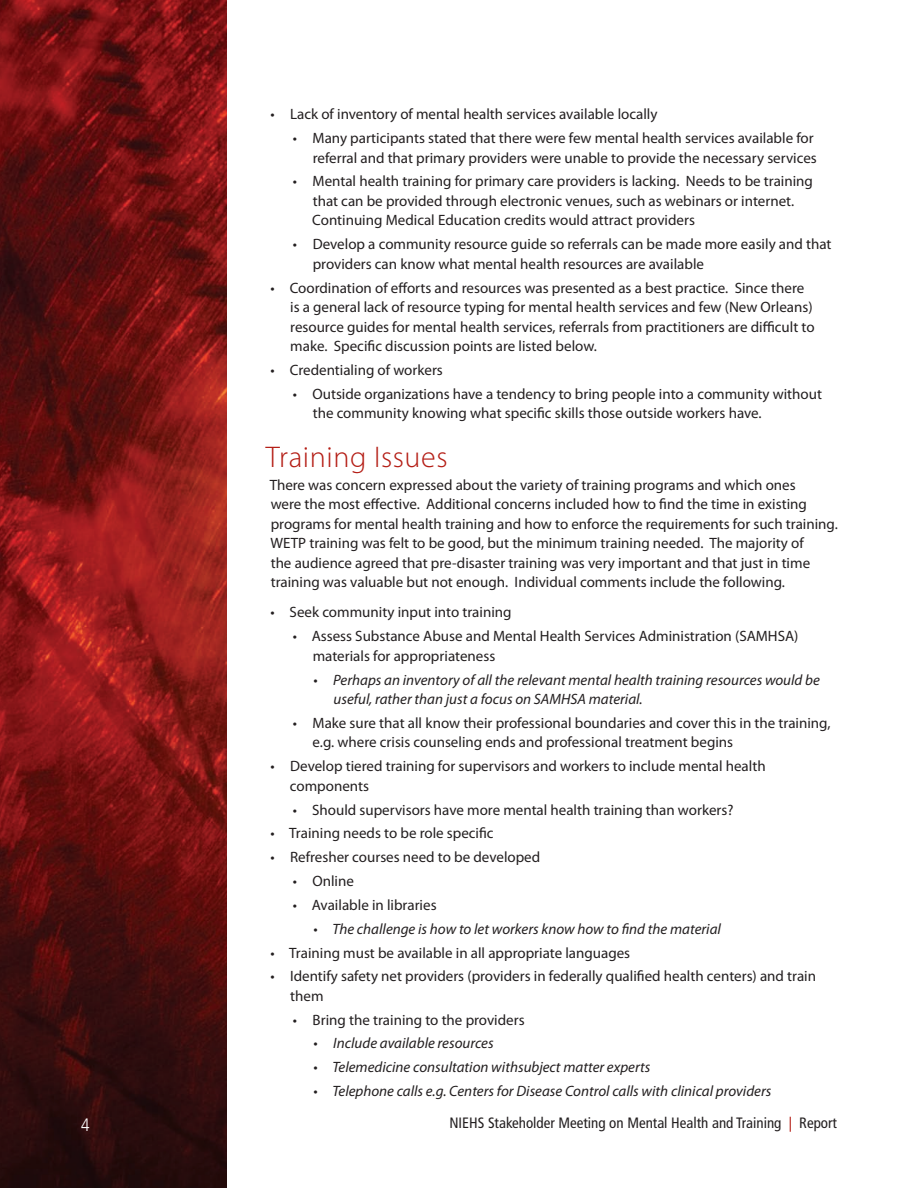
<style>
.page{position:relative;width:918px;height:1188px;background:#fff}
.page>*{position:absolute;margin:0;border:0;box-sizing:border-box;transform-origin:0 0}
.Main_Head{font:300 30px "Myriad Pro";letter-spacing:.02em;color:#b41d15}
.t1{font:300 18px "Frutiger";color:#fff;scale:.85 1}
.Body_Bullets_2{font:15px/19.5px "Myriad Pro";color:#231f20}
.Body_Bullets{font:15px/19.5px "Myriad Pro";color:#231f20}
.Body{font:15px/19.5px "Myriad Pro";color:#231f20}
.Body_Bullets_3{font:italic 15px/19.5px "Myriad Pro";color:#231f20}
.t2{font:condensed 15px "Frutiger";color:#231f20}
.s1{color:#b41d15}
</style>
<div class="page">
<img style="left:0;top:0;width:226px;height:1188px">
<p class="Body_Bullets" style="left:270px;top:105px;width:389px">• Lack of inventory of mental health services available locally</p>
<p class="Body_Bullets_2" style="left:293px;top:129px;width:526px;text-align:right">• Many participants stated that there were few mental health services available for referral and that primary providers were unable to provide the necessary services</p>
<p class="Body_Bullets_2" style="left:312px;top:172px;width:502px;text-indent:-19px">• Mental health training for primary care providers is lacking. Needs to be training that can be provided through electronic venues, such as webinars or internet.<br>Continuing Medical Education credits would attract providers</p>
<p class="Body_Bullets_2" style="left:313px;top:235px;width:520px;text-indent:-20px">• Develop a community resource guide so referrals can be made more easily and that providers can know what mental health resources are available</p>
<p class="Body_Bullets" style="left:290px;top:278px;width:526px;text-indent:-20px">• Coordination of efforts and resources was presented as a best practice. Since there is a general lack of resource typing for mental health services and few (New Orleans) resource guides for mental health services, referrals from practitioners are difficult to make. Specific discussion points are listed below.</p>
<p class="Body_Bullets" style="left:270px;top:360px;width:174px">• Credentialing of workers</p>
<p class="Body_Bullets_2" style="left:313px;top:384px;width:511px;text-indent:-20px">• Outside organizations have a tendency to bring people into a community without the community knowing what specific skills those outside workers have.</p>
<p class="Main_Head" style="left:266px;top:439px;width:183px">Training Issues</p>
<p class="Body" style="left:270px;top:475px;width:570px">There was concern expressed about the variety of training programs and which ones<br>were the most effective. Additional concerns included how to find the time in existing programs for mental health training and how to enforce the requirements for such training.<br>WETP training was felt to be good, but the minimum training needed. The majority of<br>the audience agreed that pre-disaster training was very important and that just in time training was valuable but not enough. Individual comments include the following.</p>
<p class="Body_Bullets" style="left:270px;top:603px;width:243px">• Seek community input into training</p>
<p class="Body_Bullets_2" style="left:313px;top:627px;width:487px;text-indent:-20px">• Assess Substance Abuse and Mental Health Services Administration (SAMHSA) materials for appropriateness</p>
<p class="Body_Bullets_3" style="left:334px;top:670px;width:488px;text-indent:-20px">• Perhaps an inventory of all the relevant mental health training resources would be useful, rather than just a focus on SAMHSA material.</p>
<p class="Body_Bullets_2" style="left:313px;top:713px;width:519px;text-indent:-20px">• Make sure that all know their professional boundaries and cover this in the training, e.g. where crisis counseling ends and professional treatment begins</p>
<p class="Body_Bullets" style="left:290px;top:757px;width:477px;text-indent:-20px">• Develop tiered training for supervisors and workers to include mental health components</p>
<p class="Body_Bullets_2" style="left:293px;top:800px;width:442px">• Should supervisors have more mental health training than workers?</p>
<p class="Body_Bullets" style="left:270px;top:824px;width:225px">• Training needs to be role specific</p>
<p class="Body_Bullets" style="left:270px;top:848px;width:271px">• Refresher courses need to be developed</p>
<p class="Body_Bullets_2" style="left:293px;top:872px;width:63px">• Online</p>
<p class="Body_Bullets_2" style="left:293px;top:895px;width:145px">• Available in libraries</p>
<p class="Body_Bullets_3" style="left:314px;top:919px;width:409px">• The challenge is how to let workers know how to find the material</p>
<p class="Body_Bullets" style="left:270px;top:943px;width:361px">• Training must be available in all appropriate languages</p>
<p class="Body_Bullets" style="left:290px;top:967px;width:527px;text-indent:-20px">• Identify safety net providers (providers in federally qualified health centers) and train them</p>
<p class="Body_Bullets_2" style="left:293px;top:1010px;width:233px">• Bring the training to the providers</p>
<p class="Body_Bullets_3" style="left:314px;top:1033px;width:182px">• Include available resources</p>
<p class="Body_Bullets_3" style="left:314px;top:1057px;width:338px">• Telemedicine consultation withsubject matter experts</p>
<p class="Body_Bullets_3" style="left:314px;top:1081px;width:459px">• Telephone calls e.g. Centers for Disease Control calls with clinical providers</p>
<p class="t1" style="left:81px;top:1114px;width:12px">4</p>
<p class="t2" style="left:449px;top:1114px;width:389px">NIEHS Stakeholder Meeting on Mental Health and Training <span class="s1">|</span> Report</p>
</div>
